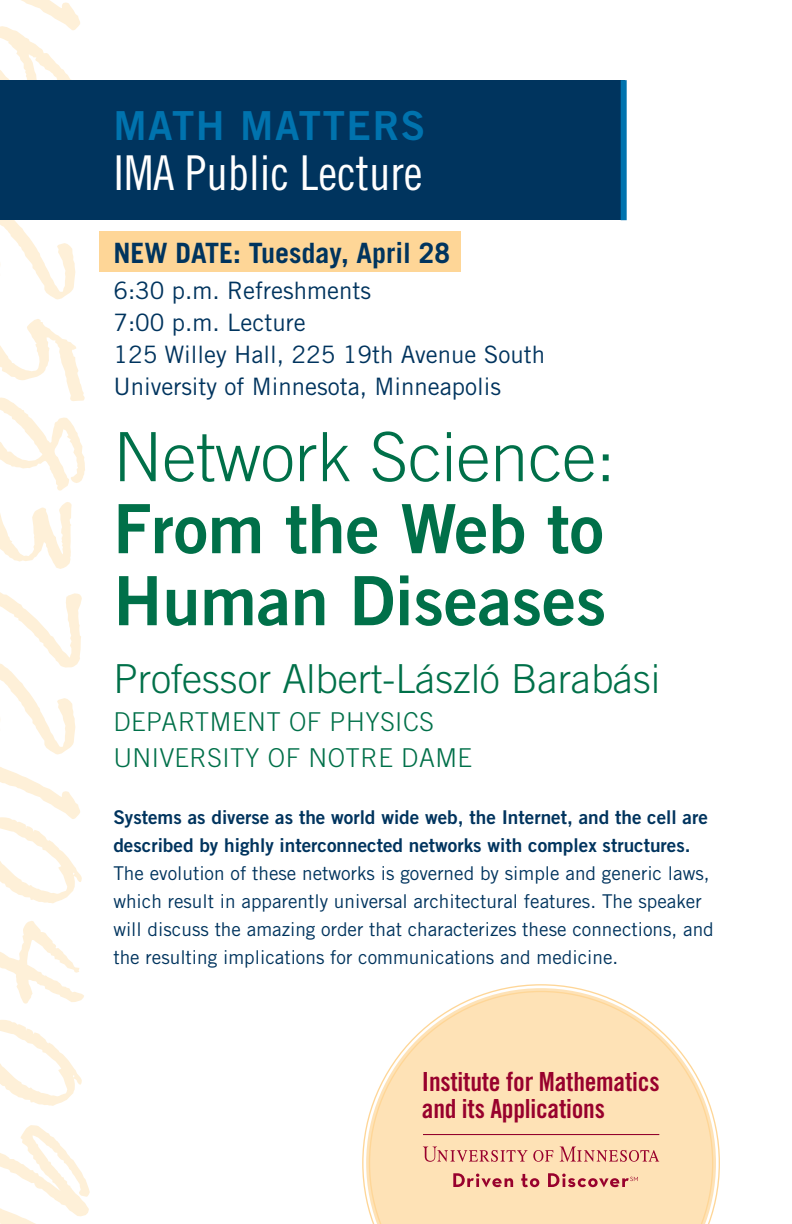
<style>
.page{position:relative;width:792px;height:1224px;background:#fff}
.page>*{position:absolute;margin:0;border:0;box-sizing:border-box;transform-origin:0 0}
.t1{font:68px/72px "Trade Gothic Bold Two";color:#007049}
.t2{font:300 68px "Trade Gothic";color:#007049}
.t3{font:48px "Trade Gothic Cond Eighteen";color:#fff}
.t4{font:300 40px "Trade Gothic";color:#007049}
.t5{font:40px "Trade Gothic Bold Two";letter-spacing:.04em;color:#0073ae}
.t6{font:700 28px "Trade Gothic";color:#00345e}
.t7{font:26.4px/27.4px "Trade Gothic Bold Cond Twenty";letter-spacing:-.01em;color:#98012d}
.t8{font:300 26px/36px "Trade Gothic";letter-spacing:.02em;color:#007049}
.t9{font:24px/32px "Trade Gothic";color:#00345e}
.t10{font:19px/28px "Trade Gothic";color:#00345e}
.t11{font:19px/28px "Trade Gothic Bold Two";color:#00345e}
</style>
<div class="page">
<div style="left:99px;top:231px;width:362px;height:41px;background:#fed697"></div>
<svg style="left:0;top:0;width:80px;height:80px"></svg>
<svg style="left:0;top:220px;width:75px;height:79px"></svg>
<svg style="left:0;top:319px;width:85px;height:172px"></svg>
<svg style="left:0;top:502px;width:72px;height:67px"></svg>
<svg style="left:0;top:592px;width:82px;height:162px"></svg>
<svg style="left:0;top:767px;width:82px;height:136px"></svg>
<svg style="left:0;top:921px;width:84px;height:83px"></svg>
<svg style="left:0;top:1020px;width:82px;height:86px"></svg>
<svg style="left:0;top:1125px;width:90px;height:99px"></svg>
<div style="left:0;top:80px;width:624px;height:140px;background:#00345e"></div>
<svg style="left:362px;top:984px;width:358px;height:228px"></svg>
<svg style="left:369px;top:991px;width:344px;height:233px"></svg>
<div style="left:410px;top:1055px;width:261px;height:155px;background:#fee2b6"></div>
<svg style="left:560px;top:1147px;width:99px;height:15px"></svg>
<svg style="left:423px;top:1147px;width:130px;height:15px;background:#e8b399"></svg>
<svg style="left:453px;top:1173px;width:60px;height:14px"></svg>
<svg style="left:521px;top:1174px;width:18px;height:13px"></svg>
<svg style="left:548px;top:1173px;width:90px;height:14px"></svg>
<hr style="left:423px;top:1134px;width:236px;height:1px;background:#98012d">
<div style="left:621px;top:80px;width:6px;height:140px;background:#0073ae"></div>
<h3 class="t5" style="left:113px;top:101px;width:314px">Math Matters</h3>
<h2 class="t3" style="left:113px;top:145px;width:311px">IMA Public Lecture</h2>
<h3 class="t6" style="left:113px;top:236px;width:338px">NEW DATE: Tuesday, April 28</h3>
<p class="t9" style="left:113px;top:274px;width:433px">6:30 p.m. Refreshments<br>7:00 p.m. Lecture<br>125 Willey Hall, 225 19th Avenue South<br>University of Minnesota, Minneapolis</p>
<h1 class="t2" style="left:113px;top:417px;width:503px">Network Science:</h1>
<h1 class="t1" style="left:113px;top:492px;width:494px">From the Web to<br>H uman Diseases</h1>
<h3 class="t4" style="left:113px;top:655px;width:548px">Professor Albert-László Barabási</h3>
<h3 class="t8" style="left:113px;top:704px;width:360px">department of physics<br>Un iversity of Notre Dame</h3>
<p class="t11" style="left:113px;top:803px;width:596px">Systems as diverse as the world wide web, the Internet, and the cell are described by highly interconnected networks with complex structures.</p>
<p class="t10" style="left:113px;top:859px;width:602px">The evolution of these networks is governed by simple and generic laws, which result in apparently universal architectural features. The speaker will discuss the amazing order that characterizes these connections, and the resulting implications for communications and medicine.</p>
<h3 class="t7" style="left:422px;top:1068px;width:239px">Institute for Mathematics and its Applications</h3>
</div>
